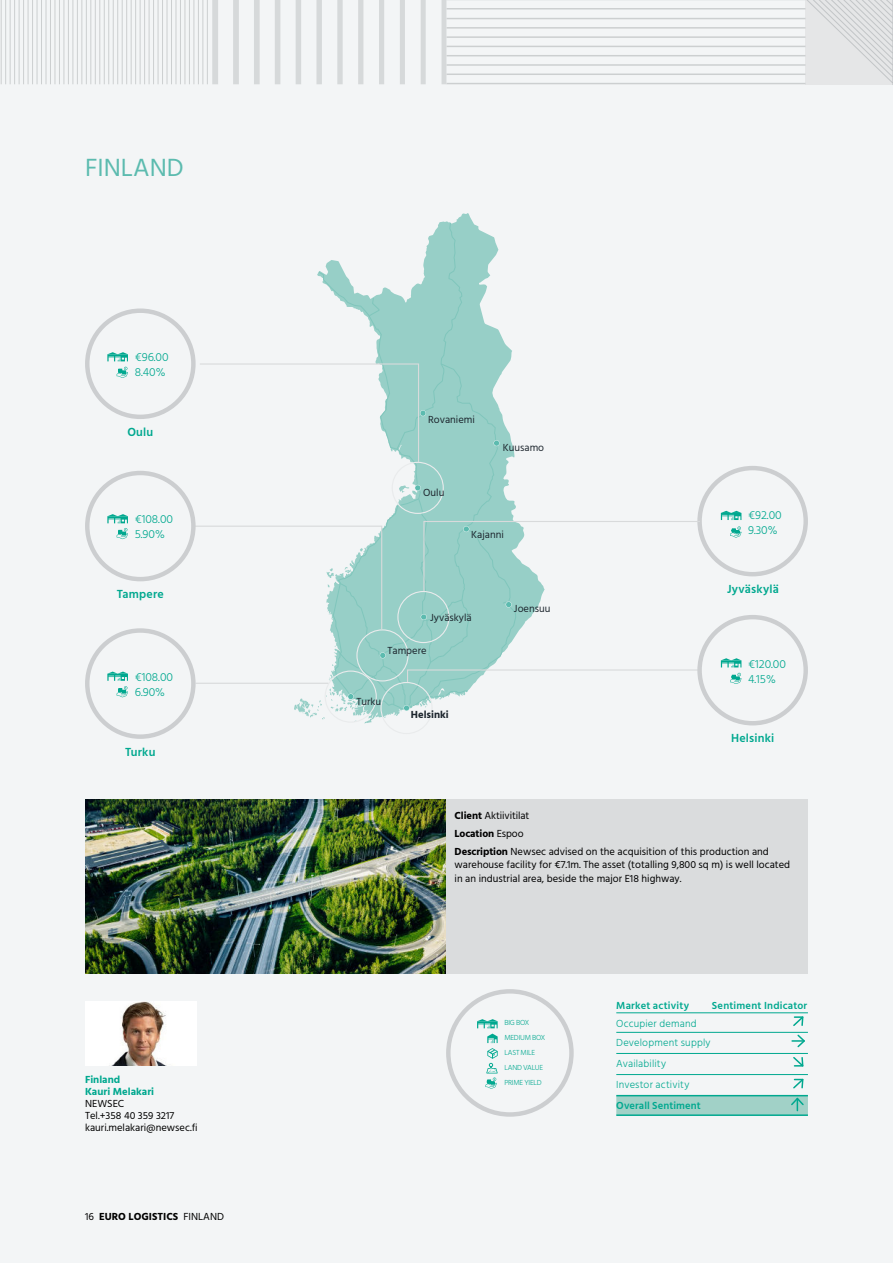
<style>
.page{position:relative;width:893px;height:1263px;background:#f3f5f6}
.page>*{position:absolute;margin:0;border:0;box-sizing:border-box;transform-origin:0 0}
.t1{font:25.5px "Hind";color:#5cbbaf}
.t2{font:300 12px/15px "Hind";color:#00a88f}
.t3{font:600 12px "Hind";letter-spacing:.015em;color:#00a88f}
.t4{font:10.5px/17.7px "Hind";color:#000}
.t5{font:300 10.5px/19.5px "Hind";letter-spacing:.015em;color:#00a88f}
.t6{font:10.5px "Hind";color:#1c252d}
.t7{font:600 10.5px "Hind";letter-spacing:.015em;color:#00a88f}
.t8{font:700 10.5px "Hind";color:#000}
.t9{font:700 10.5px/12px "Hind";color:#00a88f}
.t10{font:700 10.5px "Hind";color:#1c252d}
.t11{font:300 7.5px/15px "Hind";letter-spacing:-.03em;color:#00a88f}
.s1{font-weight:400}
.s2{font-weight:700}
</style>
<div class="page">
<hr style="left:446px;top:18px;width:359px;height:1px;background:#cccfd0">
<hr style="left:446px;top:27px;width:359px;height:2px;background:#cccfd0">
<hr style="left:446px;top:36px;width:359px;height:2px;background:#cccfd0">
<hr style="left:446px;top:46px;width:359px;height:1px;background:#cccfd0">
<hr style="left:446px;top:55px;width:359px;height:1px;background:#cccfd0">
<hr style="left:446px;top:64px;width:359px;height:2px;background:#cccfd0">
<hr style="left:446px;top:74px;width:359px;height:1px;background:#cccfd0">
<hr style="left:446px;top:83px;width:359px;height:1px;background:#cccfd0">
<hr style="left:446px;top:0;width:359px;height:1px;background:#cccfd0">
<hr style="left:446px;top:8px;width:359px;height:1px;background:#cccfd0">
<hr style="left:442px;top:0;width:4px;height:84px;background:#d6d9da">
<div style="left:421px;top:0;width:5px;height:84px;background:#d6d9da"></div>
<div style="left:400px;top:0;width:5px;height:84px;background:#d6d9da"></div>
<div style="left:379px;top:0;width:5px;height:84px;background:#d6d9da"></div>
<div style="left:358px;top:0;width:5px;height:84px;background:#d6d9da"></div>
<div style="left:337px;top:0;width:6px;height:84px;background:#d6d9da"></div>
<div style="left:316px;top:0;width:6px;height:84px;background:#d6d9da"></div>
<div style="left:296px;top:0;width:5px;height:84px;background:#d6d9da"></div>
<div style="left:275px;top:0;width:5px;height:84px;background:#d6d9da"></div>
<div style="left:254px;top:0;width:6px;height:84px;background:#d6d9da"></div>
<div style="left:233px;top:0;width:6px;height:84px;background:#d6d9da"></div>
<div style="left:212px;top:0;width:6px;height:84px;background:#d6d9da"></div>
<hr style="left:1px;top:0;width:1px;height:84px;background:#cccfd0">
<hr style="left:5px;top:0;width:1px;height:84px;background:#cccfd0">
<hr style="left:10px;top:0;width:1px;height:84px;background:#cccfd0">
<hr style="left:14px;top:0;width:1px;height:84px;background:#cccfd0">
<hr style="left:19px;top:0;width:1px;height:84px;background:#cccfd0">
<hr style="left:23px;top:0;width:1px;height:84px;background:#cccfd0">
<hr style="left:28px;top:0;width:1px;height:84px;background:#cccfd0">
<hr style="left:32px;top:0;width:1px;height:84px;background:#cccfd0">
<hr style="left:37px;top:0;width:1px;height:84px;background:#cccfd0">
<hr style="left:41px;top:0;width:1px;height:84px;background:#cccfd0">
<hr style="left:46px;top:0;width:1px;height:84px;background:#cccfd0">
<hr style="left:50px;top:0;width:1px;height:84px;background:#cccfd0">
<hr style="left:55px;top:0;width:1px;height:84px;background:#cccfd0">
<hr style="left:59px;top:0;width:1px;height:84px;background:#cccfd0">
<hr style="left:64px;top:0;width:1px;height:84px;background:#cccfd0">
<hr style="left:68px;top:0;width:1px;height:84px;background:#cccfd0">
<hr style="left:73px;top:0;width:1px;height:84px;background:#cccfd0">
<hr style="left:77px;top:0;width:1px;height:84px;background:#cccfd0">
<hr style="left:82px;top:0;width:1px;height:84px;background:#cccfd0">
<hr style="left:86px;top:0;width:1px;height:84px;background:#cccfd0">
<hr style="left:90px;top:0;width:1px;height:84px;background:#cccfd0">
<hr style="left:95px;top:0;width:1px;height:84px;background:#cccfd0">
<hr style="left:99px;top:0;width:1px;height:84px;background:#cccfd0">
<hr style="left:104px;top:0;width:1px;height:84px;background:#cccfd0">
<hr style="left:108px;top:0;width:1px;height:84px;background:#cccfd0">
<hr style="left:113px;top:0;width:1px;height:84px;background:#cccfd0">
<hr style="left:117px;top:0;width:1px;height:84px;background:#cccfd0">
<hr style="left:122px;top:0;width:1px;height:84px;background:#cccfd0">
<hr style="left:126px;top:0;width:1px;height:84px;background:#cccfd0">
<hr style="left:131px;top:0;width:1px;height:84px;background:#cccfd0">
<hr style="left:135px;top:0;width:1px;height:84px;background:#cccfd0">
<hr style="left:140px;top:0;width:1px;height:84px;background:#cccfd0">
<hr style="left:144px;top:0;width:1px;height:84px;background:#cccfd0">
<hr style="left:149px;top:0;width:1px;height:84px;background:#cccfd0">
<hr style="left:153px;top:0;width:1px;height:84px;background:#cccfd0">
<hr style="left:158px;top:0;width:1px;height:84px;background:#cccfd0">
<hr style="left:162px;top:0;width:1px;height:84px;background:#cccfd0">
<hr style="left:167px;top:0;width:1px;height:84px;background:#cccfd0">
<hr style="left:171px;top:0;width:1px;height:84px;background:#cccfd0">
<hr style="left:176px;top:0;width:1px;height:84px;background:#cccfd0">
<hr style="left:180px;top:0;width:1px;height:84px;background:#cccfd0">
<hr style="left:185px;top:0;width:1px;height:84px;background:#cccfd0">
<hr style="left:189px;top:0;width:1px;height:84px;background:#cccfd0">
<hr style="left:194px;top:0;width:1px;height:84px;background:#cccfd0">
<hr style="left:198px;top:0;width:1px;height:84px;background:#cccfd0">
<hr style="left:203px;top:0;width:1px;height:84px;background:#cccfd0">
<hr style="left:207px;top:0;width:1px;height:84px;background:#cccfd0">
<svg style="left:804px;top:0;width:88px;height:84px"></svg>
<hr style="left:892px;top:0;width:1px;height:85px;background:#b3b6b9">
<hr style="left:616px;top:1012px;width:96px;height:1px;background:#00a88f">
<hr style="left:712px;top:1012px;width:96px;height:1px;background:#00a88f">
<hr style="left:616px;top:1032px;width:96px;height:1px;background:#00a88f">
<hr style="left:712px;top:1032px;width:96px;height:1px;background:#00a88f">
<hr style="left:616px;top:1053px;width:96px;height:1px;background:#00a88f">
<hr style="left:712px;top:1053px;width:96px;height:1px;background:#00a88f">
<hr style="left:616px;top:1074px;width:96px;height:1px;background:#00a88f">
<hr style="left:712px;top:1074px;width:96px;height:1px;background:#00a88f">
<hr style="left:616px;top:1114px;width:96px;height:2px;background:#00a88f">
<hr style="left:712px;top:1114px;width:96px;height:2px;background:#00a88f">
<hr style="left:616px;top:1095px;width:96px;height:1px;background:#00a88f">
<hr style="left:712px;top:1095px;width:96px;height:1px;background:#00a88f">
<div style="left:446px;top:989px;width:128px;height:128px;border:4px solid #ccced0;border-radius:50%"></div>
<svg style="left:477px;top:1019px;width:21px;height:70px"></svg>
<div style="left:697px;top:466px;width:111px;height:110px;border:4px solid #ccced0;border-radius:50%"></div>
<img style="left:85px;top:799px;width:361px;height:175px">
<div style="left:446px;top:799px;width:362px;height:175px;background:#dadcdd"></div>
<div style="left:85px;top:308px;width:111px;height:111px;border:4px solid #ccced0;border-radius:50%"></div>
<svg style="left:730px;top:526px;width:11px;height:12px"></svg>
<div style="left:697px;top:615px;width:111px;height:110px;border:4px solid #ccced0;border-radius:50%"></div>
<svg style="left:730px;top:673px;width:11px;height:11px"></svg>
<svg style="left:721px;top:658px;width:20px;height:9px"></svg>
<svg style="left:117px;top:367px;width:11px;height:11px"></svg>
<svg style="left:107px;top:352px;width:21px;height:9px"></svg>
<svg style="left:107px;top:514px;width:21px;height:25px"></svg>
<svg style="left:721px;top:511px;width:20px;height:9px"></svg>
<img style="left:85px;top:1001px;width:111px;height:65px">
<div style="left:85px;top:471px;width:111px;height:110px;border:4px solid #ccced0;border-radius:50%"></div>
<div style="left:85px;top:628px;width:111px;height:111px;border:4px solid #ccced0;border-radius:50%"></div>
<svg style="left:107px;top:671px;width:21px;height:26px"></svg>
<svg style="left:616px;top:1096px;width:192px;height:19px;background:#96cec3"></svg>
<svg style="left:792px;top:1034px;width:13px;height:14px"></svg>
<svg style="left:793px;top:1057px;width:11px;height:10px"></svg>
<svg style="left:793px;top:1078px;width:11px;height:11px"></svg>
<svg style="left:793px;top:1016px;width:11px;height:10px"></svg>
<svg style="left:193px;top:222px;width:508px;height:489px"></svg>
<h1 class="t1" style="left:85px;top:153px;width:100px">FINLAND</h1>
<p class="t2" style="left:135px;top:351px;width:35px">€96.00<br>8.40%</p>
<p class="t3" style="left:127px;top:427px;width:27px">Oulu</p>
<p class="t2" style="left:135px;top:513px;width:40px">€108.00<br>5.90%</p>
<p class="t3" style="left:117px;top:589px;width:49px">Tampere</p>
<p class="t2" style="left:135px;top:670px;width:40px">€108.00<br>6.90%</p>
<p class="t3" style="left:125px;top:747px;width:32px">Turku</p>
<p class="t9" style="left:85px;top:1074px;width:71px">Finland<br>Kauri Melakari</p>
<p class="t4" style="left:85px;top:1097px;width:114px;line-height:12px">NEWSEC<br>Tel.+358 40 359 3217 kauri.melakari@newsec.fi</p>
<p class="t8" style="left:85px;top:1213px;width:140px"><span class="s1">16</span> EURO LOGISTICS <span class="s1">FINLAND</span></p>
<p class="t6" style="left:428px;top:415px;width:48px">Rovaniemi</p>
<p class="t6" style="left:423px;top:489px;width:23px">Oulu</p>
<p class="t6" style="left:503px;top:443px;width:43px">Kuusamo</p>
<p class="t6" style="left:471px;top:530px;width:34px">Kajanni</p>
<p class="t6" style="left:430px;top:614px;width:43px">Jyväskylä</p>
<p class="t6" style="left:387px;top:647px;width:41px">Tampere</p>
<p class="t6" style="left:356px;top:697px;width:26px">Turku</p>
<p class="t10" style="left:411px;top:708px;width:39px">Helsinki</p>
<p class="t6" style="left:514px;top:604px;width:38px">Joensuu</p>
<p class="t2" style="left:748px;top:509px;width:35px">€92.00<br>9.30%</p>
<p class="t3" style="left:727px;top:584px;width:53px">Jyväskylä</p>
<p class="t2" style="left:748px;top:657px;width:39px">€120.00<br>4.15%</p>
<p class="t3" style="left:731px;top:734px;width:45px">Helsinki</p>
<p class="t4" style="left:455px;top:806px;width:316px"><span class="s2">Client</span> Aktiivitilat<br><span class="s2">Location</span> Espoo<br><span class="s2">Description</span> Newsec advised on the acquisition of this production and</p>
<p class="t4" style="left:455px;top:858px;width:337px;line-height:13.5px">warehouse facility for €7.1m. The asset (totalling 9,800 sq m) is well located in an industrial area, beside the major E18 highway.</p>
<p class="t11" style="left:504px;top:1016px;width:43px">BIG BOX<br>MEDIUM BOX<br>LAST MILE<br>LAND VALUE<br>PRIME YIELD</p>
<p class="t7" style="left:616px;top:1001px;width:74px">Market activity</p>
<p class="t7" style="left:712px;top:1001px;width:97px">Sentiment Indicator</p>
<p class="t5" style="left:616px;top:1014px;width:96px">Occupier demand<br>Development supply</p>
<p class="t5" style="left:616px;top:1054px;width:75px;line-height:21.1px">Availability<br>Investor activity</p>
<p class="t7" style="left:616px;top:1102px;width:86px">Overall Sentiment</p>
</div>
